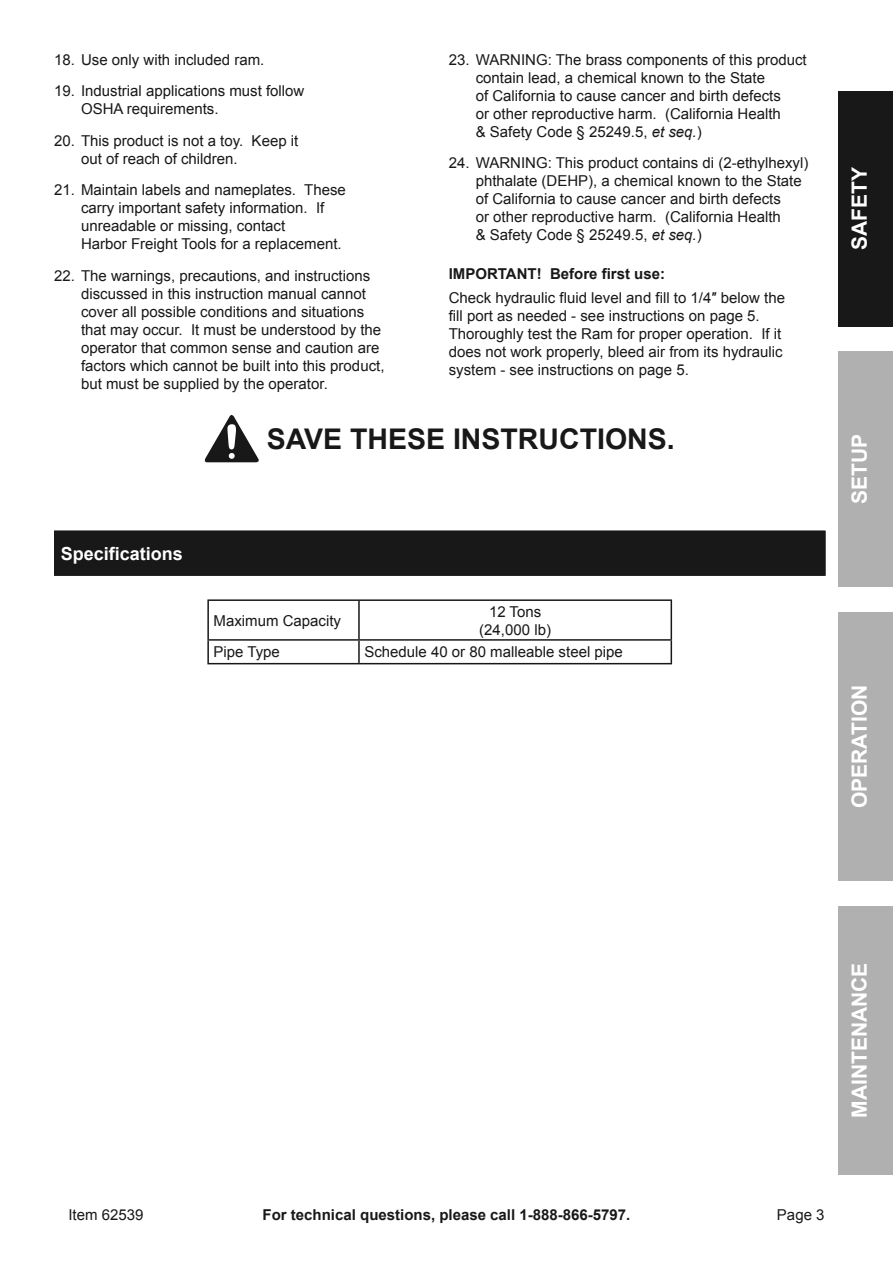
<style>
.page{position:relative;width:893px;height:1263px;background:#fff}
.page>*{position:absolute;margin:0;border:0;box-sizing:border-box;transform-origin:0 0}
.t1{font:700 28.5px "Arial";color:#181818}
.t2{font:700 21px "Arial";color:#fff}
.Section_Headers_0931{font:700 18px "Arial";color:#fff}
.Paragraph_0931{font:15px/18px "Arial";color:#181818}
.Paragraph_0931-2{font:700 15px "Arial";color:#181818}
.Table_Text{font:15px "Arial";color:#181818}
.s1{font-style:italic}
</style>
<div class="page">
<div style="left:839px;top:91px;width:54px;height:236px;background:#181818"></div>
<div style="left:839px;top:612px;width:54px;height:269px;background:#b0b0b0"></div>
<div style="left:839px;top:906px;width:54px;height:269px;background:#b0b0b0"></div>
<div style="left:839px;top:352px;width:54px;height:235px;background:#b0b0b0"></div>
<div style="left:54px;top:531px;width:771px;height:45px;background:#242424"></div>
<div style="left:54px;top:530px;width:771px;height:45px;background:#181818"></div>
<svg style="left:204px;top:415px;width:55px;height:47px"></svg>
<hr style="left:207px;top:599px;width:152px;height:2px;background:#181818">
<hr style="left:207px;top:601px;width:2px;height:38px;background:#181818">
<hr style="left:359px;top:599px;width:313px;height:2px;background:#181818">
<hr style="left:358px;top:601px;width:2px;height:38px;background:#181818">
<hr style="left:671px;top:601px;width:1px;height:38px;background:#181818">
<hr style="left:207px;top:639px;width:152px;height:2px;background:#181818">
<hr style="left:207px;top:641px;width:2px;height:22px;background:#181818">
<hr style="left:359px;top:639px;width:313px;height:2px;background:#181818">
<hr style="left:358px;top:641px;width:2px;height:22px;background:#181818">
<svg style="left:671px;top:641px;width:1px;height:22px"></svg>
<hr style="left:207px;top:663px;width:152px;height:1px;background:#181818">
<hr style="left:359px;top:663px;width:313px;height:1px;background:#181818">
<p class="Paragraph_0931" style="left:54px;top:51px;width:212px">18. Use only with included ram.</p>
<p class="Paragraph_0931" style="left:81px;top:82px;width:225px;text-indent:-27px">19. Industrial applications must follow<br>OSHA requirements.</p>
<p class="Paragraph_0931" style="left:81px;top:132px;width:219px;text-indent:-27px">20. This product is not a toy. Keep it out of reach of children.</p>
<p class="Paragraph_0931" style="left:81px;top:181px;width:266px;text-indent:-27px">21. Maintain labels and nameplates. These carry important safety information. If unreadable or missing, contact<br>Harbor Freight Tools for a replacement.</p>
<p class="Paragraph_0931" style="left:81px;top:267px;width:305px;text-indent:-27px">22. The warnings, precautions, and instructions discussed in this instruction manual cannot cover all possible conditions and situations that may occur. It must be understood by the operator that common sense and caution are factors which cannot be built into this product, but must be supplied by the operator.</p>
<p class="Paragraph_0931" style="left:476px;top:51px;width:332px;text-indent:-27px">23. WARNING: The brass components of this product contain lead, a chemical known to the State<br>of California to cause cancer and birth defects<br>or other reproductive harm. (California Health<br>&amp; Safety Code § 25249.5, <span class="s1">et seq.</span>)</p>
<p class="Paragraph_0931" style="left:476px;top:154px;width:334px;text-indent:-27px">24. WARNING: This product contains di (2-ethylhexyl) phthalate (DEHP), a chemical known to the State of California to cause cancer and birth defects<br>or other reproductive harm. (California Health<br>&amp; Safety Code § 25249.5, <span class="s1">et seq.</span>)</p>
<p class="Paragraph_0931-2" style="left:449px;top:263px;width:218px">IMPORTANT! Before first use:</p>
<p class="Paragraph_0931" style="left:449px;top:289px;width:338px">Check hydraulic fluid level and fill to 1/4″ below the fill port as needed - see instructions on page 5.<br>Thoroughly test the Ram for proper operation. If it does not work properly, bleed air from its hydraulic system - see instructions on page 5.</p>
<p class="t1" style="left:267px;top:420px;width:410px">SAVE THESE INSTRUCTIONS.</p>
<p class="Section_Headers_0931" style="left:61px;top:541px;width:124px">Specifications</p>
<p class="Table_Text" style="left:214px;top:610px;width:129px">Maximum Capacity</p>
<p class="Table_Text" style="left:489px;top:601px;width:54px">12 Tons</p>
<p class="Table_Text" style="left:479px;top:619px;width:73px">(24,000 lb)</p>
<p class="Table_Text" style="left:214px;top:642px;width:68px">Pipe Type</p>
<p class="Table_Text" style="left:364px;top:642px;width:260px">Schedule 40 or 80 malleable steel pipe</p>
<p class="t2" style="left:845px;top:250px;width:84px;rotate:-90deg">Safety</p>
<p class="t2" style="left:845px;top:504px;width:72px;rotate:-90deg">Setup</p>
<p class="t2" style="left:845px;top:808px;width:122px;rotate:-90deg">Operation</p>
<p class="t2" style="left:845px;top:1118px;width:154px;rotate:-90deg">Maintenance</p>
<p class="Paragraph_0931" style="left:68px;top:1206px;width:77px">Item 62539</p>
<p class="Paragraph_0931-2" style="left:263px;top:1205px;width:369px">For technical questions, please call 1-888-866-5797.</p>
<p class="Paragraph_0931" style="left:777px;top:1206px;width:49px">Page 3</p>
</div>
